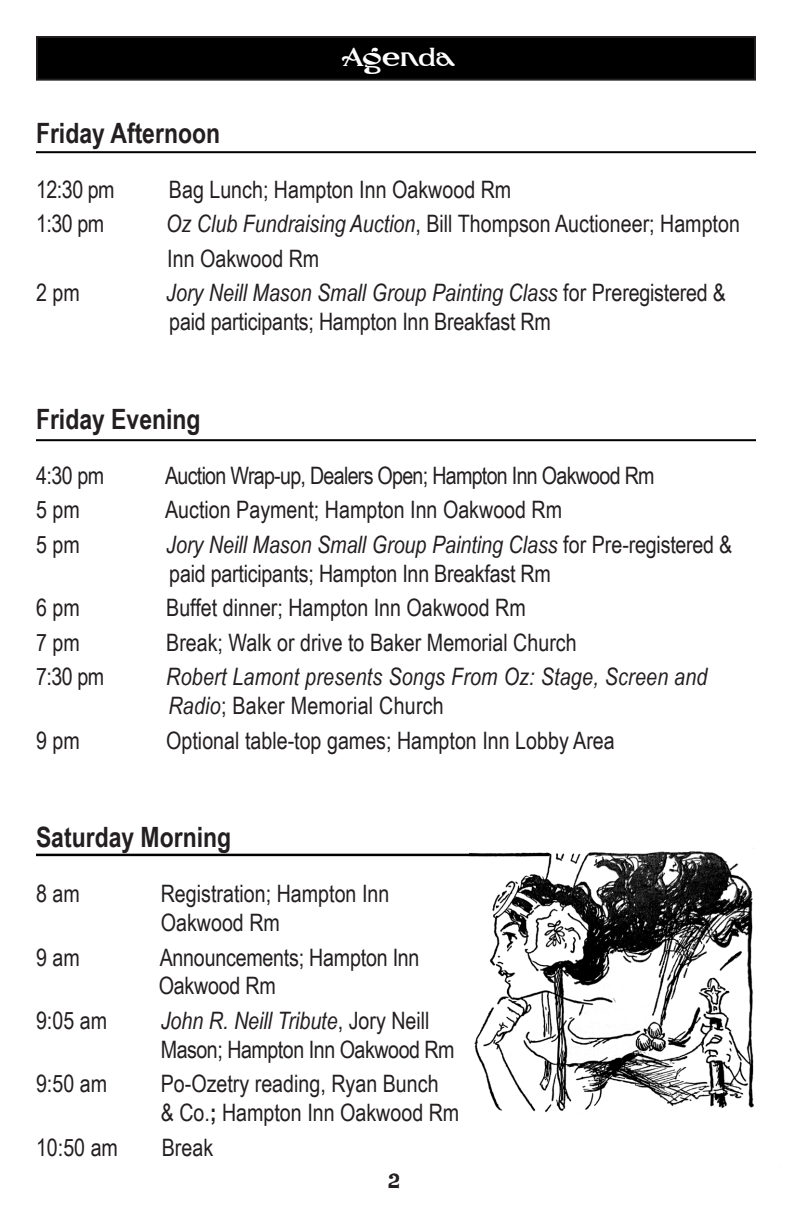
<style>
.page{position:relative;width:792px;height:1224px;background:#fff}
.page>*{position:absolute;margin:0;border:0;box-sizing:border-box;transform-origin:0 0}
.t1{font:30px "Denslow";color:#fff}
.Paragraph_Style_1{font:700 28px "Arial Narrow";color:#231f20}
.Paragraph_Style_1-2{font:24px/28.8px "Arial Narrow";color:#231f20}
.Paragraph_Style_1-3{font:italic 24px/28.8px "Arial Narrow";letter-spacing:.01em;color:#231f20}
.Paragraph_Style_1-4{font:24px/28.8px "Arial Narrow";letter-spacing:-.02em;color:#231f20}
.Paragraph_Style_1-5{font:24px "Arial Narrow";letter-spacing:-.03em;color:#231f20}
.t2{font:24px "Denslow";color:#231f20}
.s1{font-style:italic}
.s2{font-style:normal}
.s3{font-weight:700}
</style>
<div class="page">
<hr style="left:36px;top:439px;width:720px;height:2px;background:#000">
<hr style="left:36px;top:151px;width:720px;height:2px;background:#000">
<div style="left:37px;top:37px;width:718px;height:43px;background:#000"></div>
<div style="left:36px;top:36px;width:720px;height:45px;border:2px solid #231f20"></div>
<img style="left:469px;top:848px;width:285px;height:265px">
<hr style="left:36px;top:854px;width:513px;height:2px;background:#000">
<p class="t1" style="left:342px;top:42px;width:115px">Agenda</p>
<p class="Paragraph_Style_1" style="left:36px;top:112px;width:186px">Friday Afternoon</p>
<p class="Paragraph_Style_1-2" style="left:36px;top:174px;width:80px">12:30 pm</p>
<p class="Paragraph_Style_1-2" style="left:169px;top:174px;width:344px">Bag Lunch; Hampton Inn Oakwood Rm</p>
<p class="Paragraph_Style_1-2" style="left:36px;top:208px;width:70px">1:30 pm</p>
<p class="Paragraph_Style_1-2" style="left:166px;top:208px;width:575px"><span class="s1">Oz Club Fundraising Auction</span>, Bill Thompson Auctioneer; Hampton</p>
<p class="Paragraph_Style_1-2" style="left:167px;top:243px;width:154px">Inn Oakwood Rm</p>
<p class="Paragraph_Style_1-2" style="left:36px;top:277px;width:45px">2 pm</p>
<p class="Paragraph_Style_1-2" style="left:166px;top:277px;width:561px"><span class="s1">Jory Neill Mason Small Group Painting Class</span> for Preregistered &amp; paid participants; Hampton Inn Breakfast Rm</p>
<p class="Paragraph_Style_1" style="left:36px;top:398px;width:166px">Friday Evening</p>
<p class="Paragraph_Style_1-2" style="left:36px;top:460px;width:70px">4:30 pm</p>
<p class="Paragraph_Style_1-5" style="left:165px;top:458px;width:491px">Auction Wrap-up, Dealers Open; Hampton Inn Oakwood Rm</p>
<p class="Paragraph_Style_1-2" style="left:36px;top:494px;width:45px">5 pm</p>
<p class="Paragraph_Style_1-2" style="left:165px;top:494px;width:399px">Auction Payment; Hampton Inn Oakwood Rm</p>
<p class="Paragraph_Style_1-2" style="left:36px;top:529px;width:45px">5 pm</p>
<p class="Paragraph_Style_1-2" style="left:166px;top:529px;width:568px"><span class="s1">Jory Neill Mason Small Group Painting Class</span> for Pre-registered &amp; paid participants; Hampton Inn Breakfast Rm</p>
<p class="Paragraph_Style_1-2" style="left:36px;top:592px;width:45px">6 pm</p>
<p class="Paragraph_Style_1-2" style="left:166px;top:592px;width:361px">Buffet dinner; Hampton Inn Oakwood Rm</p>
<p class="Paragraph_Style_1-2" style="left:36px;top:627px;width:45px">7 pm</p>
<p class="Paragraph_Style_1-2" style="left:166px;top:627px;width:412px">Break; Walk or drive to Baker Memorial Church</p>
<p class="Paragraph_Style_1-2" style="left:36px;top:661px;width:70px">7:30 pm</p>
<p class="Paragraph_Style_1-3" style="left:166px;top:662px;width:543px">Robert Lamont presents Songs From Oz: Stage, Screen and<br>Radio<span class="s2">; Baker Memorial Church</span></p>
<p class="Paragraph_Style_1-2" style="left:36px;top:725px;width:45px">9 pm</p>
<p class="Paragraph_Style_1-2" style="left:166px;top:725px;width:450px">Optional table-top games; Hampton Inn Lobby Area</p>
<p class="Paragraph_Style_1" style="left:36px;top:816px;width:197px">Saturday Morning</p>
<p class="Paragraph_Style_1-2" style="left:36px;top:878px;width:45px">8 am</p>
<p class="Paragraph_Style_1-2" style="left:161px;top:878px;width:230px">Registration; Hampton Inn<br>Oakwood Rm</p>
<p class="Paragraph_Style_1-2" style="left:36px;top:942px;width:45px">9 am</p>
<p class="Paragraph_Style_1-2" style="left:159px;top:942px;width:262px">Announcements; Hampton Inn<br>Oakwood Rm</p>
<p class="Paragraph_Style_1-2" style="left:36px;top:1005px;width:73px">9:05 am</p>
<p class="Paragraph_Style_1-4" style="left:161px;top:1005px;width:295px"><span class="s1">John R. Neill Tribute</span>, Jory Neill<br>Mason; Hampton Inn Oakwood Rm</p>
<p class="Paragraph_Style_1-2" style="left:36px;top:1068px;width:73px">9:50 am</p>
<p class="Paragraph_Style_1-2" style="left:161px;top:1068px;width:300px">Po-Ozetry reading, Ryan Bunch<br>&amp; Co.<span class="s3">;</span> Hampton Inn Oakwood Rm</p>
<p class="Paragraph_Style_1-2" style="left:36px;top:1132px;width:84px">10:50 am</p>
<p class="Paragraph_Style_1-2" style="left:162px;top:1132px;width:53px">Break</p>
<p class="t2" style="left:388px;top:1168px;width:14px">2</p>
</div>
